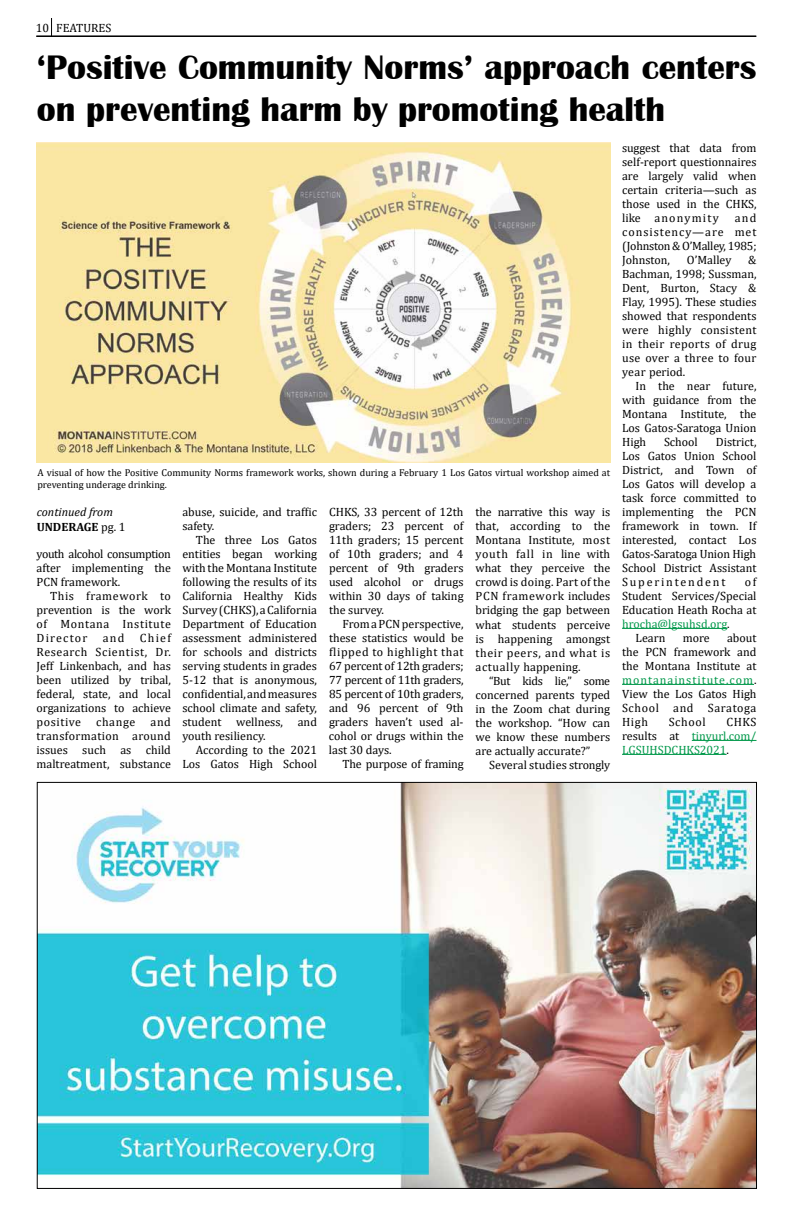
<style>
.page{position:relative;width:792px;height:1224px;background:#fff}
.page>*{position:absolute;margin:0;border:0;box-sizing:border-box;transform-origin:0 0}
.t1{font:700 35px/42px "Britannic";color:#000}
.t2{font:12px/14px "Cambria";color:#000;text-align:justify}
.t3{font:12px/14px "Cambria";color:#00984a;text-align:justify}
.t4{font:italic 12px/14.4px "Cambria";color:#000}
.t5{font:10px/12px "Cambria";color:#000}
.s1{font-weight:700;font-style:normal}
.s2{font-style:normal}
.s3{color:#000}
.s4{color:#00984a}
</style>
<div class="page">
<hr style="left:36px;top:36px;width:720px;height:1px;background:#000">
<svg style="left:51px;top:18px;width:1px;height:18px"></svg>
<img style="left:37px;top:142px;width:573px;height:321px">
<hr style="left:622px;top:628px;width:105px;height:1px;background:#00984a">
<hr style="left:622px;top:684px;width:132px;height:1px;background:#00984a">
<hr style="left:692px;top:740px;width:65px;height:1px;background:#00984a">
<hr style="left:622px;top:754px;width:105px;height:1px;background:#00984a">
<img style="left:39px;top:784px;width:716px;height:403px">
<p class="t2" style="left:36px;top:21px;width:77px">10 FEATURES</p>
<h1 class="t1" style="left:37px;top:47px;width:721px">‘Positive Community Norms’ approach centers on preventing harm by promoting health</h1>
<p class="t5" style="left:37px;top:466px;width:574px">A visual of how the Positive Community Norms framework works, shown during a February 1 Los Gatos virtual workshop aimed at preventing underage drinking.</p>
<p class="t4" style="left:37px;top:505px;width:90px">continued from<br><span class="s1">UNDERAGE</span> <span class="s2">pg. 1</span></p>
<p class="t2" style="left:37px;top:547px;width:136px">youth alcohol consumption after implementing the PCN framework.</p>
<p class="t2" style="left:37px;top:589px;width:136px;text-indent:14px">This framework to prevention is the work of Montana Institute Director</p>
<p class="t2" style="left:37px;top:631px;width:136px;text-indent:103px">Chief Research Scientist, Dr.<br>Jeff Linkenbach, and has been utilized by tribal, federal, state, and local organizations to achieve positive</p>
<p class="t2" style="left:103px;top:631px;width:23px">and</p>
<p class="t2" style="left:37px;top:715px;width:136px;text-indent:114px">and transformation around issues such as child maltreatment, substance</p>
<p class="t2" style="left:96px;top:715px;width:41px">change</p>
<p class="t2" style="left:182px;top:505px;width:136px">abuse, suicide, and traffic safety.</p>
<p class="t2" style="left:182px;top:533px;width:136px;text-indent:14px">The three Los Gatos entities began working with the Montana Institute following the results of its California Healthy Kids Survey (CHKS), a California Department of Education assessment administered for schools and districts serving students in grades 5-12 that is anonymous, confidential, and measures school climate and safety, student wellness, and youth resiliency.</p>
<p class="t2" style="left:182px;top:743px;width:136px;text-align:right">According to the 2021<br>Los Gatos High School</p>
<p class="t2" style="left:329px;top:505px;width:136px">CHKS, 33 percent of 12th graders; 23 percent of 11th graders; 15 percent of 10th graders; and 4 percent of 9th graders used alcohol or drugs within 30 days of taking the survey.</p>
<p class="t2" style="left:329px;top:617px;width:136px;text-indent:14px">From a PCN perspective, these statistics would be flipped to highlight that 67 percent of 12th graders; 77 percent of 11th graders, 85 percent of 10th graders, and 96 percent of 9th graders haven’t used al&shy;cohol or drugs within the last 30 days.</p>
<p class="t2" style="left:342px;top:757px;width:123px">The purpose of framing</p>
<p class="t2" style="left:476px;top:505px;width:136px">the narrative this way is that, according to the Montana Institute, most youth fall in line with what they perceive the crowd is doing. Part of the PCN framework includes bridging the gap between what students perceive is happening amongst their peers, and what is actually happening.</p>
<p class="t2" style="left:476px;top:673px;width:136px;text-indent:14px">“But kids lie,” some concerned parents typed in the Zoom chat during the workshop. “How can we know these numbers are actually accurate?”</p>
<p class="t2" style="left:489px;top:757px;width:123px">Several studies strongly</p>
<p class="t2" style="left:622px;top:141px;width:136px">suggest that data from self-report questionnaires are largely valid when certain criteria—such as those used in the CHKS, like anonymity</p>
<p class="t2" style="left:622px;top:211px;width:136px;text-indent:113px">and consistency—are met (Johnston &amp; O’Malley, 1985; Johnston,</p>
<p class="t2" style="left:687px;top:253px;width:46px">O’Malley</p>
<p class="t2" style="left:622px;top:253px;width:136px;text-indent:126px">&amp; Bachman, 1998; Sussman, Dent, Burton, Stacy &amp; Flay, 1995). These studies showed that respondents were highly consistent in their reports of drug use over a three to four year period.</p>
<p class="t2" style="left:622px;top:379px;width:136px;text-indent:14px">In the near future, with guidance from the Montana Institute, the Los Gatos-Saratoga Union High</p>
<p class="t2" style="left:664px;top:435px;width:35px">School</p>
<p class="t2" style="left:622px;top:435px;width:136px;text-indent:94px">District, Los Gatos Union School District, and Town of Los Gatos will develop a task force committed to implementing the PCN framework in town. If interested, contact Los Gatos-Saratoga Union High School District Assistant Superintendent</p>
<p class="t2" style="left:745px;top:575px;width:13px">of</p>
<p class="t2" style="left:622px;top:589px;width:136px">Student Services/Special</p>
<p class="t2" style="left:622px;top:603px;width:136px">Education Heath Rocha at</p>
<p class="t3" style="left:622px;top:617px;width:109px">hrocha@lgsuhsd.org<span class="s3">.</span></p>
<p class="t2" style="left:636px;top:631px;width:31px">Learn</p>
<p class="t2" style="left:683px;top:631px;width:28px">more</p>
<p class="t2" style="left:622px;top:631px;width:136px;text-indent:105px">about the PCN framework and the Montana Institute at <span class="s4">montanainstitute.com</span>.<br>View the Los Gatos High School and Saratoga High</p>
<p class="t2" style="left:669px;top:715px;width:38px">School</p>
<p class="t3" style="left:622px;top:715px;width:136px;text-indent:104px"><span class="s3">CHKS results at</span> tinyurl.com/ LGSUHSDCHKS2021<span class="s3">.</span></p>
</div>
